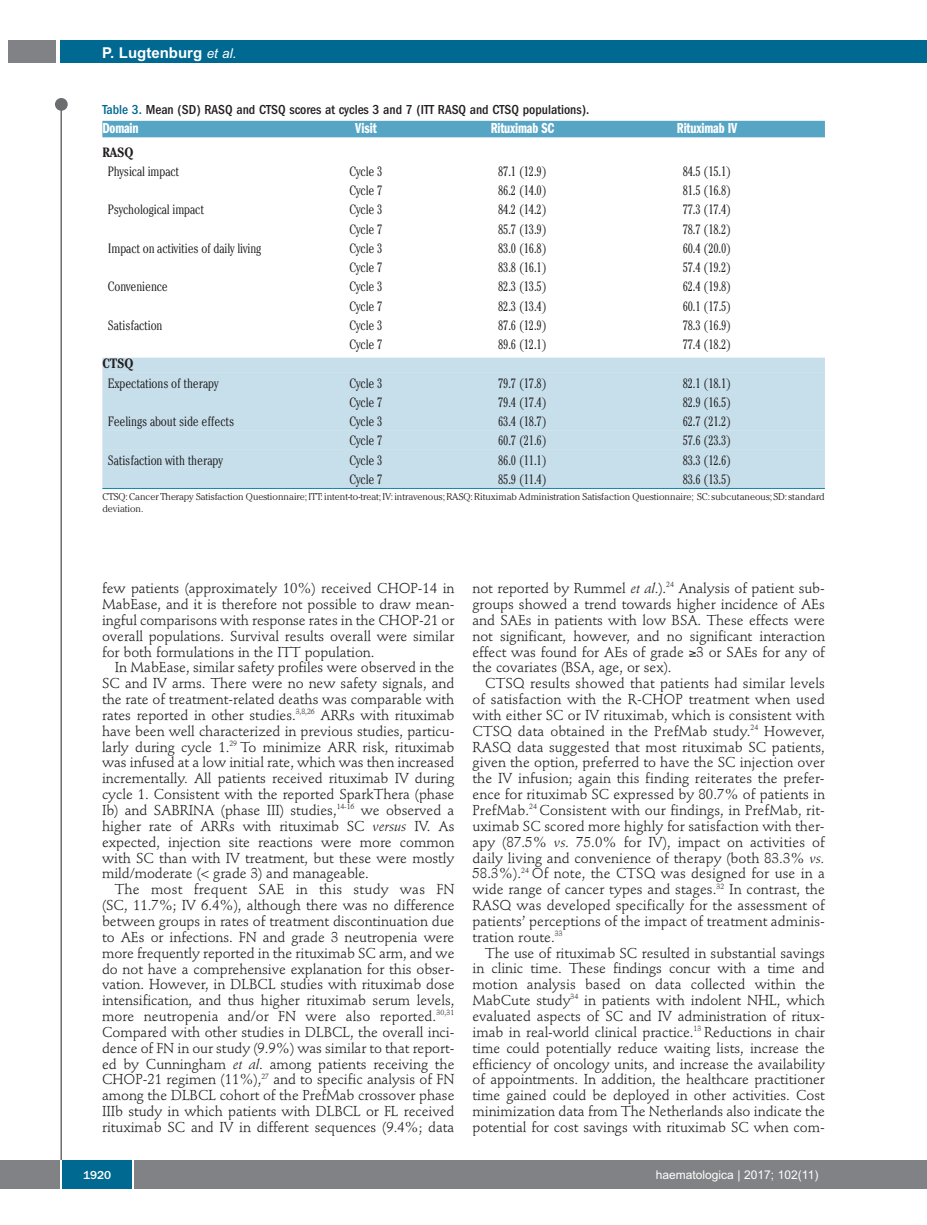
<style>
.page{position:relative;width:927px;height:1225px;background:#fff}
.page>*{position:absolute;margin:0;border:0;box-sizing:border-box;transform-origin:0 0}
.t1{font:15px "Franklin Gothic Demi Cmpr";letter-spacing:-.01em;color:#fff}
.t2{font:700 15px "Arial";color:#fff}
.t3{font:14.25px/15.9px "Stempel Schneidler";letter-spacing:-.005em;color:#231f20;text-align:justify}
.t4{font:300 condensed 13.5px "Cheltenham";letter-spacing:-.01em;color:#231f20}
.t5{font:500 condensed 13.5px "Franklin Gothic";color:#231f20}
.t6{font:700 condensed 13.5px "Cheltenham";letter-spacing:-.01em;color:#231f20}
.t7{font:12px "Arial";color:#fff}
.t8{font:500 12px "Franklin Gothic";color:#fff}
.t9{font:300 9.75px/12px "Cheltenham";color:#231f20}
.s1{font-weight:400;font-style:italic;font-size:13.5px}
.s2{color:#006991}
.s3{font-style:italic}
</style>
<div class="page">
<div style="left:911px;top:40px;width:16px;height:22px;background:#006991"></div>
<div style="left:910px;top:1160px;width:17px;height:28px;background:#808285"></div>
<div style="left:55px;top:98px;width:13px;height:13px;background:#6c6d70;border-radius:50%"></div>
<hr style="left:60px;top:101px;width:2px;height:1061px;background:#6c6d70">
<div style="left:60px;top:40px;width:852px;height:22px;background:#006991"></div>
<div style="left:9px;top:40px;width:47px;height:22px;background:#808285"></div>
<div style="left:0;top:1160px;width:911px;height:28px;background:#808285"></div>
<div style="left:62px;top:1160px;width:71px;height:28px;background:#006991"></div>
<hr style="left:60px;top:1160px;width:2px;height:28px;background:#fff">
<svg style="left:133px;top:1160px;width:1px;height:28px"></svg>
<div style="left:102px;top:121px;width:723px;height:16px;background:#56a5c4"></div>
<div style="left:102px;top:358px;width:723px;height:15px;background:#c6dfeb"></div>
<div style="left:102px;top:372px;width:723px;height:20px;background:#c6dfeb"></div>
<div style="left:102px;top:392px;width:723px;height:19px;background:#c6dfeb"></div>
<div style="left:102px;top:411px;width:723px;height:19px;background:#c6dfeb"></div>
<div style="left:102px;top:430px;width:723px;height:20px;background:#c6dfeb"></div>
<div style="left:102px;top:449px;width:723px;height:20px;background:#c6dfeb"></div>
<div style="left:102px;top:469px;width:723px;height:19px;background:#c6dfeb"></div>
<hr style="left:102px;top:488px;width:723px;height:1px;background:#0d8aaf">
<p class="t2" style="left:102px;top:44px;width:136px">P. Lugtenburg <span class="s1">et al.</span></p>
<p class="t5" style="left:102px;top:105px;width:488px"><span class="s2">Table 3.</span> Mean (SD) RASQ and CTSQ scores at cycles 3 and 7 (ITT RASQ and CTSQ populations).</p>
<p class="t1" style="left:102px;top:123px;width:38px">Domain</p>
<p class="t1" style="left:355px;top:123px;width:23px">Visit</p>
<p class="t1" style="left:491px;top:123px;width:65px">Rituximab SC</p>
<p class="t1" style="left:677px;top:123px;width:62px">Rituximab IV</p>
<p class="t6" style="left:102px;top:147px;width:33px">RASQ</p>
<p class="t4" style="left:108px;top:166px;width:73px">Physical impact</p>
<p class="t4" style="left:350px;top:166px;width:34px">Cycle 3</p>
<p class="t4" style="left:498px;top:166px;width:50px">87.1 (12.9)</p>
<p class="t4" style="left:683px;top:166px;width:50px">84.5 (15.1)</p>
<p class="t4" style="left:350px;top:186px;width:34px">Cycle 7</p>
<p class="t4" style="left:498px;top:186px;width:50px">86.2 (14.0)</p>
<p class="t4" style="left:683px;top:186px;width:50px">81.5 (16.8)</p>
<p class="t4" style="left:108px;top:205px;width:98px">Psychological impact</p>
<p class="t4" style="left:350px;top:205px;width:34px">Cycle 3</p>
<p class="t4" style="left:498px;top:205px;width:50px">84.2 (14.2)</p>
<p class="t4" style="left:683px;top:205px;width:50px">77.3 (17.4)</p>
<p class="t4" style="left:350px;top:224px;width:34px">Cycle 7</p>
<p class="t4" style="left:498px;top:224px;width:50px">85.7 (13.9)</p>
<p class="t4" style="left:683px;top:224px;width:50px">78.7 (18.2)</p>
<p class="t4" style="left:108px;top:243px;width:155px">Impact on activities of daily living</p>
<p class="t4" style="left:350px;top:243px;width:34px">Cycle 3</p>
<p class="t4" style="left:498px;top:243px;width:50px">83.0 (16.8)</p>
<p class="t4" style="left:683px;top:243px;width:50px">60.4 (20.0)</p>
<p class="t4" style="left:350px;top:263px;width:34px">Cycle 7</p>
<p class="t4" style="left:498px;top:263px;width:50px">83.8 (16.1)</p>
<p class="t4" style="left:683px;top:263px;width:50px">57.4 (19.2)</p>
<p class="t4" style="left:108px;top:282px;width:62px">Convenience</p>
<p class="t4" style="left:350px;top:282px;width:34px">Cycle 3</p>
<p class="t4" style="left:498px;top:282px;width:50px">82.3 (13.5)</p>
<p class="t4" style="left:683px;top:282px;width:50px">62.4 (19.8)</p>
<p class="t4" style="left:350px;top:301px;width:34px">Cycle 7</p>
<p class="t4" style="left:498px;top:301px;width:50px">82.3 (13.4)</p>
<p class="t4" style="left:683px;top:301px;width:50px">60.1 (17.5)</p>
<p class="t4" style="left:108px;top:320px;width:56px">Satisfaction</p>
<p class="t4" style="left:350px;top:320px;width:34px">Cycle 3</p>
<p class="t4" style="left:498px;top:320px;width:50px">87.6 (12.9)</p>
<p class="t4" style="left:683px;top:320px;width:50px">78.3 (16.9)</p>
<p class="t4" style="left:350px;top:340px;width:34px">Cycle 7</p>
<p class="t4" style="left:498px;top:340px;width:50px">89.6 (12.1)</p>
<p class="t4" style="left:683px;top:340px;width:50px">77.4 (18.2)</p>
<p class="t6" style="left:102px;top:359px;width:33px">CTSQ</p>
<p class="t4" style="left:108px;top:378px;width:112px">Expectations of therapy</p>
<p class="t4" style="left:350px;top:378px;width:34px">Cycle 3</p>
<p class="t4" style="left:498px;top:378px;width:50px">79.7 (17.8)</p>
<p class="t4" style="left:683px;top:378px;width:50px">82.1 (18.1)</p>
<p class="t4" style="left:350px;top:397px;width:34px">Cycle 7</p>
<p class="t4" style="left:498px;top:397px;width:50px">79.4 (17.4)</p>
<p class="t4" style="left:683px;top:397px;width:50px">82.9 (16.5)</p>
<p class="t4" style="left:108px;top:417px;width:128px">Feelings about side effects</p>
<p class="t4" style="left:350px;top:417px;width:34px">Cycle 3</p>
<p class="t4" style="left:498px;top:417px;width:50px">63.4 (18.7)</p>
<p class="t4" style="left:683px;top:417px;width:50px">62.7 (21.2)</p>
<p class="t4" style="left:350px;top:436px;width:34px">Cycle 7</p>
<p class="t4" style="left:498px;top:436px;width:50px">60.7 (21.6)</p>
<p class="t4" style="left:683px;top:436px;width:50px">57.6 (23.3)</p>
<p class="t4" style="left:108px;top:455px;width:116px">Satisfaction with therapy</p>
<p class="t4" style="left:350px;top:455px;width:34px">Cycle 3</p>
<p class="t4" style="left:498px;top:455px;width:50px">86.0 (11.1)</p>
<p class="t4" style="left:683px;top:455px;width:50px">83.3 (12.6)</p>
<p class="t4" style="left:350px;top:474px;width:34px">Cycle 7</p>
<p class="t4" style="left:498px;top:474px;width:50px">85.9 (11.4)</p>
<p class="t4" style="left:683px;top:474px;width:50px">83.6 (13.5)</p>
<p class="t9" style="left:102px;top:491px;width:724px">CTSQ: Cancer Therapy Satisfaction Questionnaire; ITT: intent-to-treat; IV: intravenous; RASQ: Rituximab Administration Satisfaction Questionnaire; SC: subcutaneous; SD: standard deviation.</p>
<p class="t3" style="left:102px;top:581px;width:354px">few patients (approximately 10%) received CHOP-14 in MabEase, and it is therefore not possible to draw mean&shy;ingful comparisons with response rates in the CHOP-21 or overall populations. Survival results overall were similar for both formulations in the ITT population.</p>
<p class="t3" style="left:102px;top:661px;width:354px;text-indent:13px">In MabEase, similar safety profiles were observed in the SC and IV arms. There were no new safety signals, and the rate of treatment-related deaths was comparable with rates reported in other studies.<sup>3,8,26</sup> ARRs with rituximab have been well characterized in previous studies, particu&shy;larly during cycle 1.<sup>29</sup> To minimize ARR risk, rituximab was infused at a low initial rate, which was then increased incrementally. All patients received rituximab IV during cycle 1. Consistent with the reported SparkThera (phase Ib) and SABRINA (phase III) studies,<sup>14-16</sup> we observed a higher rate of ARRs with rituximab SC <span class="s3">versus</span> IV. As expected, injection site reactions were more common with SC than with IV treatment, but these were mostly mild/moderate (&lt; grade 3) and manageable.</p>
<p class="t3" style="left:102px;top:882px;width:354px;text-indent:13px">The most frequent SAE in this study was FN (SC, 11.7%; IV 6.4%), although there was no difference between groups in rates of treatment discontinuation due to AEs or infections. FN and grade 3 neutropenia were more frequently reported in the rituximab SC arm, and we do not have a comprehensive explanation for this obser&shy;vation. However, in DLBCL studies with rituximab dose intensification, and thus higher rituximab serum levels, more neutropenia and/or FN were also reported.<sup>30,31<br></sup>Compared with other studies in DLBCL, the overall inci&shy;dence of FN in our study (9.9%) was similar to that report&shy;ed by Cunningham <span class="s3">et al</span>. among patients receiving the CHOP-21 regimen (11%),<sup>27</sup> and to specific analysis of FN among the DLBCL cohort of the PrefMab crossover phase IIIb study in which patients with DLBCL or FL received rituximab SC and IV in different sequences (9.4%; data</p>
<p class="t3" style="left:472px;top:581px;width:354px">not reported by Rummel <span class="s3">et al</span>.).<sup>24</sup> Analysis of patient sub&shy;groups showed a trend towards higher incidence of AEs and SAEs in patients with low BSA. These effects were not significant, however, and no significant interaction effect was found for AEs of grade ≥3 or SAEs for any of the covariates (BSA, age, or sex).</p>
<p class="t3" style="left:472px;top:677px;width:354px;text-indent:13px">CTSQ results showed that patients had similar levels of satisfaction with the R-CHOP treatment when used with either SC or IV rituximab, which is consistent with CTSQ data obtained in the PrefMab study.<sup>24</sup> However, RASQ data suggested that most rituximab SC patients, given the option, preferred to have the SC injection over the IV infusion; again this finding reiterates the prefer&shy;ence for rituximab SC expressed by 80.7% of patients in PrefMab.<sup>24</sup> Consistent with our findings, in PrefMab, rit&shy;uximab SC scored more highly for satisfaction with ther&shy;apy (87.5% <span class="s3">vs.</span> 75.0% for IV), impact on activities of daily living and convenience of therapy (both 83.3% <span class="s3">vs.<br></span>58.3%).<sup>24</sup> Of note, the CTSQ was designed for use in a wide range of cancer types and stages.<sup>32</sup> In contrast, the RASQ was developed specifically for the assessment of patients’ perceptions of the impact of treatment adminis&shy;tration route.<sup>33</sup></p>
<p class="t3" style="left:472px;top:946px;width:354px;text-indent:13px">The use of rituximab SC resulted in substantial savings in clinic time. These findings concur with a time and motion analysis based on data collected within the MabCute study<sup>34</sup> in patients with indolent NHL, which evaluated aspects of SC and IV administration of ritux&shy;imab in real-world clinical practice.<sup>13</sup> Reductions in chair time could potentially reduce waiting lists, increase the efficiency of oncology units, and increase the availability of appointments. In addition, the healthcare practitioner time gained could be deployed in other activities. Cost minimization data from The Netherlands also indicate the potential for cost savings with rituximab SC when com-</p>
<p class="t8" style="left:83px;top:1167px;width:30px">1920</p>
<p class="t7" style="left:656px;top:1167px;width:164px">haematologica | 2017; 102(11)</p>
</div>
